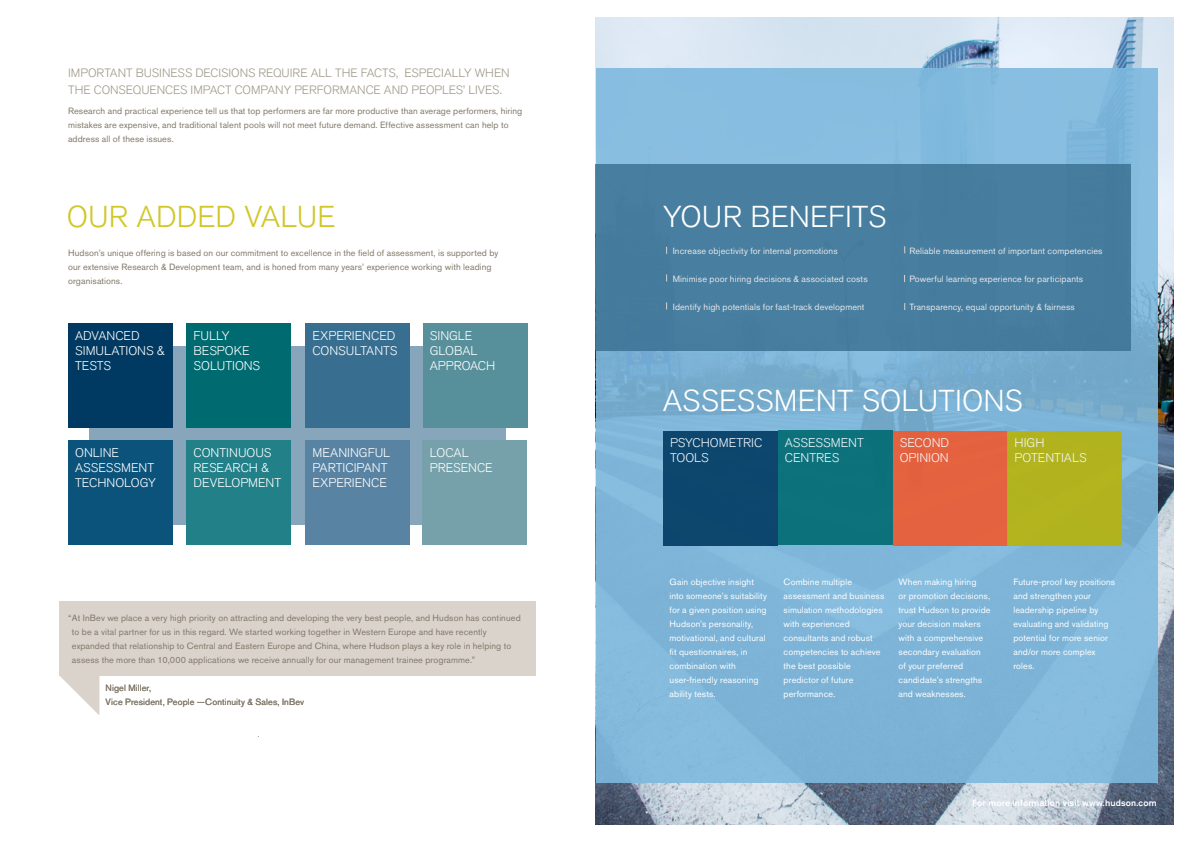
<style>
.page{position:relative;width:1191px;height:842px;background:#fff}
.page>*{position:absolute;margin:0;border:0;box-sizing:border-box;transform-origin:0 0}
.Title_1{font:300 30px "Akzidenz Grotesk Pro";letter-spacing:.005em;color:#fff}
.Title_1-2{font:300 30px "Akzidenz Grotesk Pro";color:#d1c728}
.t1{font:300 12.5px/15px "Akzidenz Grotesk Pro";color:#fff}
.Subtitle_1{font:300 12px/17px "Akzidenz Grotesk Pro";color:#a0998a}
.Content_1{font:9px/14px "Akzidenz Grotesk Pro";letter-spacing:.01em;color:#817868}
.Content_1-2{font:9px/14px "Akzidenz Grotesk Pro";letter-spacing:.01em;color:#fff}
.Bullets_1{font:9px "Akzidenz Grotesk Pro";letter-spacing:.01em;color:#e6e7e9}
.Content_1-3{font:500 9px "Akzidenz Grotesk Pro";letter-spacing:.01em;color:#fff}
</style>
<div class="page">
<img style="left:595px;top:17px;width:579px;height:808px">
<div style="left:89px;top:346px;width:417px;height:179px;background:#87a6bc"></div>
<div style="left:68px;top:324px;width:104px;height:104px;background:#003a62"></div>
<div style="left:186px;top:324px;width:105px;height:104px;background:#006a71"></div>
<div style="left:305px;top:324px;width:104px;height:104px;background:#386e8f"></div>
<div style="left:305px;top:440px;width:104px;height:105px;background:#5983a2"></div>
<div style="left:186px;top:440px;width:105px;height:105px;background:#228088"></div>
<div style="left:68px;top:440px;width:104px;height:105px;background:#0b537b"></div>
<div style="left:423px;top:324px;width:104px;height:104px;background:#57909a"></div>
<div style="left:423px;top:440px;width:104px;height:105px;background:#76a1aa"></div>
<div style="left:60px;top:601px;width:476px;height:74px;background:#d9d3cc"></div>
<svg style="left:60px;top:675px;width:39px;height:40px"></svg>
<div style="left:596px;top:68px;width:561px;height:714px;background:#7eb9de"></div>
<div style="left:663px;top:431px;width:115px;height:114px;background:#0c466e"></div>
<div style="left:778px;top:431px;width:114px;height:114px;background:#0c717b"></div>
<div style="left:892px;top:431px;width:115px;height:114px;background:#e56240"></div>
<div style="left:1007px;top:431px;width:115px;height:114px;background:#b1b31e"></div>
<div style="left:595px;top:165px;width:535px;height:186px;background:#487e9f"></div>
<p class="Subtitle_1" style="left:68px;top:64px;width:443px">I MPORTANT BUSINESS DECISIONS REQUIRE ALL TH E FACTS, ESPECIALLY WH EN<br>TH E CONSEQUENCES IMPACT COMPANY PERFORMANCE AND PEOPLES’ LIVES.</p>
<p class="Content_1" style="left:68px;top:104px;width:456px">Research and practical experience tell us that top performers are far more productive than average performers, hiring mistakes are expensive, and traditional talent pools will not meet future demand. Effective assessment can help to address all of these issues.</p>
<p class="Title_1-2" style="left:67px;top:197px;width:21px">OUR</p>
<p class="Title_1-2" style="left:136px;top:197px;width:21px">ADDED</p>
<p class="Title_1-2" style="left:245px;top:197px;width:19px">VALUE</p>
<p class="Content_1" style="left:68px;top:246px;width:432px">Hudson’s unique offering is based on our commitment to excellence in the field of assessment, is supported by our extensive Research &amp; Development team, and is honed from many years’ experience working with leading organisations.</p>
<p class="t1" style="left:75px;top:328px;width:9px">ADVANCED<br>SIMULATIONS</p>
<p class="t1" style="left:157px;top:343px;width:10px">&amp;</p>
<p class="t1" style="left:75px;top:358px;width:9px">TESTS</p>
<p class="t1" style="left:193px;top:328px;width:9px">FULLY<br>BESPO</p>
<p class="t1" style="left:234px;top:343px;width:16px">KE</p>
<p class="t1" style="left:193px;top:358px;width:9px">SOLUTIONS</p>
<p class="t1" style="left:312px;top:328px;width:25px">EXPERIENCED<br>CONSULTANTS</p>
<p class="t1" style="left:430px;top:328px;width:36px">SINGLE<br>GLOBAL<br>APPROAC</p>
<p class="t1" style="left:486px;top:358px;width:11px">H</p>
<p class="t1" style="left:75px;top:445px;width:41px">ONLINE<br>ASSESSMENT<br>TECHNOLO</p>
<p class="t1" style="left:140px;top:475px;width:17px">GY</p>
<p class="t1" style="left:193px;top:445px;width:9px">CONTINU</p>
<p class="t1" style="left:246px;top:445px;width:25px">OUS</p>
<p class="t1" style="left:193px;top:460px;width:9px">RESEARC</p>
<p class="t1" style="left:249px;top:460px;width:22px">H &amp;</p>
<p class="t1" style="left:193px;top:475px;width:9px">DEVELOPMENT</p>
<p class="t1" style="left:312px;top:445px;width:9px">MEANIN</p>
<p class="t1" style="left:359px;top:445px;width:17px">GFUL</p>
<p class="t1" style="left:312px;top:460px;width:25px">PARTICIPANT<br>EXPERIENCE</p>
<p class="t1" style="left:430px;top:445px;width:9px">LOCAL<br>PRESENCE</p>
<p class="Content_1" style="left:72px;top:610px;width:449px;text-indent:-4px">“InBev we place a very hig prio ty on attracting and developing the v ry best people, and Hudson has continued to be a vital partner for us in this regard. We star ed working together in Western Europe and have r c ntly expanded that relationship to Central and Eastern Europe and China, where Hudson plays a key role in helping to assess he more than 10,000 applications we receive annually for our management train e prog mme.”</p>
<p class="Content_1" style="left:72px;top:610px;width:450px">At InBev we place a very high priority on attracting and developing the very best people, and Hudson has continued to be a vital partner for us in this regard. We started working together in Western Europe and have recently expanded that relationship to Central and Eastern Europe and China, where Hudson plays a key role in helping to assess the more than 10,000 applications we receive annually for our management trainee programme.”</p>
<p class="Content_1" style="left:106px;top:681px;width:200px">Nigel Miller,<br>Vice President, People —Continuity &amp; Sales, InBev</p>
<p class="Title_1" style="left:663px;top:197px;width:225px">YOUR BENEFITS</p>
<p class="Bullets_1" style="left:672px;top:244px;width:166px">Increase objectivity for internal promotions</p>
<p class="Bullets_1" style="left:672px;top:272px;width:196px">Minimise poor hiring decisions &amp; associated costs</p>
<p class="Bullets_1" style="left:672px;top:300px;width:193px">Identify high potentials for fast-track development</p>
<p class="Bullets_1" style="left:909px;top:244px;width:195px">Reliable measurement of important competencies</p>
<p class="Bullets_1" style="left:909px;top:272px;width:175px">Powerful learning experience for participants</p>
<p class="Bullets_1" style="left:909px;top:300px;width:167px">Transparency, equal opportunity &amp; fairness</p>
<p class="Title_1" style="left:663px;top:381px;width:361px">ASSESSMENT SOLUTIONS</p>
<h2 class="t1" style="left:670px;top:435px;width:94px">PSYCHOMETRIC<br>TOOLS</h2>
<h2 class="t1" style="left:785px;top:435px;width:80px">ASSESSMENT<br>CENTRES</h2>
<h2 class="t1" style="left:899px;top:435px;width:51px">SECOND<br>OPINION</h2>
<h2 class="t1" style="left:1014px;top:435px;width:73px">HIGH<br>POTENTIALS</h2>
<p class="Content_1-2" style="left:669px;top:575px;width:99px">Gain objective insight into someone’s suitability for a given position using<br>Hudson’s personality, motivational, and cultural fit questionnaires, in combination with user-friendly reasoning ability tests.</p>
<p class="Content_1-2" style="left:783px;top:575px;width:102px">Combine multiple assessment and business simulation methodologies with experienced consultants and robust competencies to achieve the best possible predictor of future performance.</p>
<p class="Content_1-2" style="left:898px;top:575px;width:93px">When making hiring<br>or promotion decisions, trust Hudson to provide your decision makers with a comprehensive secondary evaluation<br>of your preferred candidate’s strengths and weaknesses.</p>
<p class="Content_1-2" style="left:1013px;top:575px;width:103px">Future-proof key positions and strengthen your leadership pipeline by evaluating and validating potential for more senior and/or more complex roles.</p>
<p class="Content_1-3" style="left:972px;top:797px;width:186px">For more information visit www.hudson.com</p>
</div>
